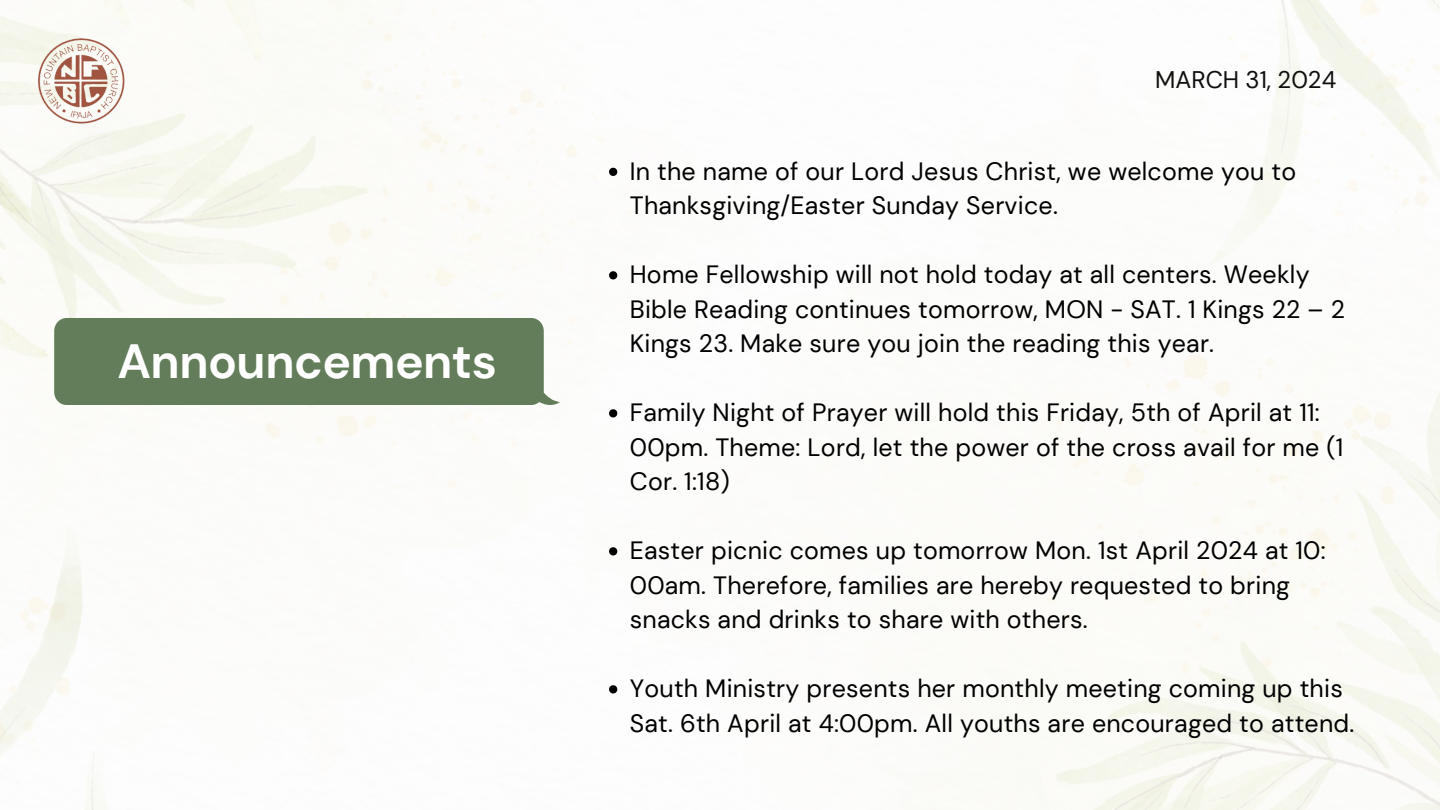
<style>
.page{position:relative;width:1440px;height:810px;background:#fff}
.page>*{position:absolute;margin:0;border:0;box-sizing:border-box;transform-origin:0 0}
.t1{font:700 48px "DM Sans";letter-spacing:-.01em;color:#fff}
.t2{font:25px/34.5px "DM Sans";letter-spacing:.01em;color:#000}
.t3{font:24px "DM Sans";color:#100f0d}
</style>
<div class="page">
<img style="left:37px;top:37px;width:88px;height:88px">
<div style="left:54px;top:318px;width:506px;height:87px;background:#637c59"></div>
<svg style="left:609px;top:168px;width:8px;height:8px"></svg>
<svg style="left:609px;top:271px;width:8px;height:8px"></svg>
<svg style="left:609px;top:409px;width:8px;height:8px"></svg>
<svg style="left:609px;top:547px;width:8px;height:8px"></svg>
<svg style="left:609px;top:685px;width:8px;height:8px"></svg>
<h1 class="t1" style="left:118px;top:330px;width:381px">Announcements</h1>
<h2 class="t3" style="left:1155px;top:64px;width:182px">MARCH 31, 2024</h2>
<p class="t2" style="left:630px;top:154px;width:668px">In the name of our Lord Jesus Christ, we welcome you to<br>Thanksgiving/Easter Sunday Service.</p>
<p class="t2" style="left:630px;top:257px;width:717px">Home Fellowship will not hold today at all centers. Weekly<br>Bible Reading continues tomorrow, MON - SAT. 1 Kings 22 – 2<br>Kings 23. Make sure you join the reading this year.</p>
<p class="t2" style="left:630px;top:395px;width:715px">Family Night of Prayer will hold this Friday, 5th of April at 11:<br>00pm. Theme: Lord, let the power of the cross avail for me (1<br>Cor. 1:18)</p>
<p class="t2" style="left:630px;top:533px;width:697px">Easter picnic comes up tomorrow Mon. 1st April 2024 at 10:<br>00am. Therefore, families are hereby requested to bring snacks and drinks to share with others.</p>
<p class="t2" style="left:630px;top:671px;width:726px">Youth Ministry presents her monthly meeting coming up this<br>Sat. 6th April at 4:00pm. All youths are encouraged to attend.</p>
</div>
